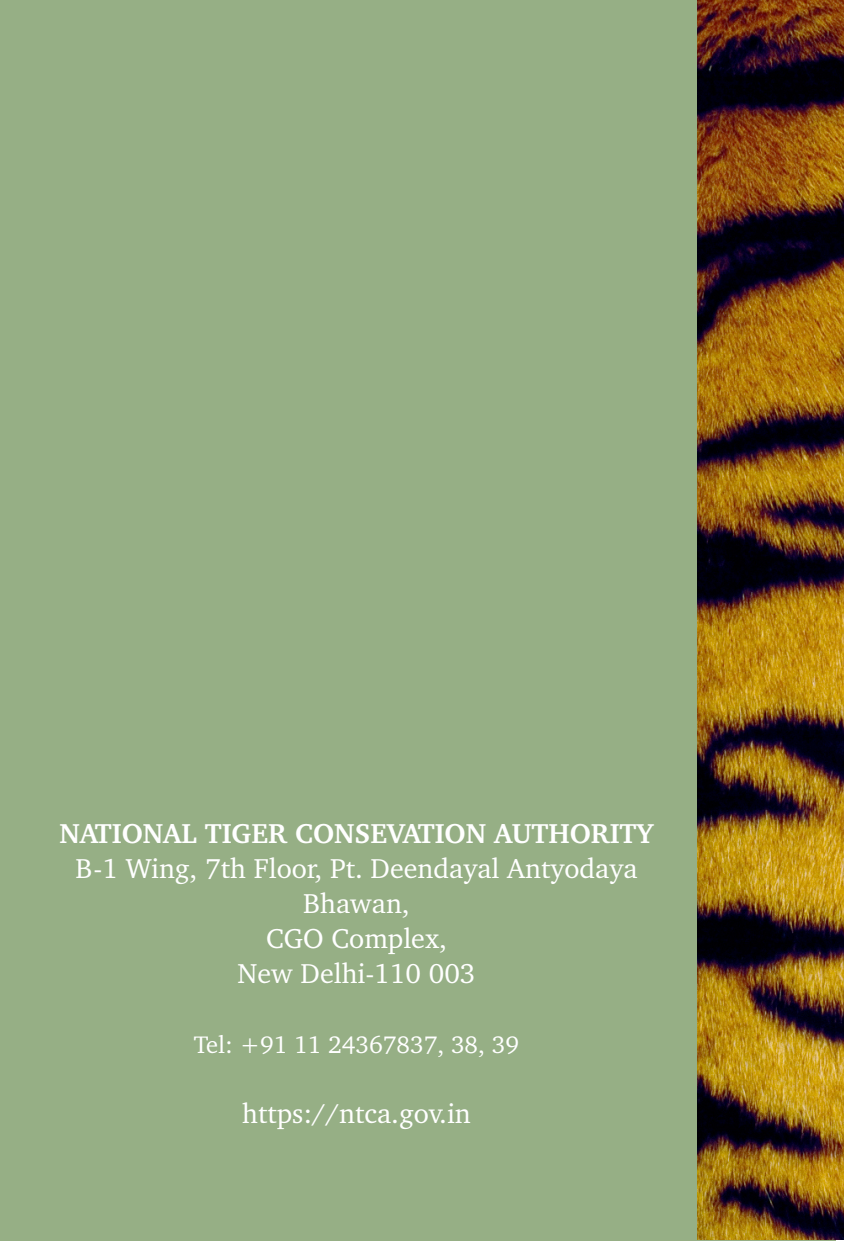
<style>
.page{position:relative;width:844px;height:1241px;background:#fff}
.page>*{position:absolute;margin:0;border:0;box-sizing:border-box;transform-origin:0 0}
.t1{font:28px/35px "Charter BT";color:#fff;text-align:center}
.t2{font:700 28px "Charter BT";color:#fff}
.t3{font:24.5px "Charter BT";color:#fff}
</style>
<div class="page">
<div style="left:0;top:0;width:835px;height:1240px;background:#96af85"></div>
<img style="left:697px;top:0;width:146px;height:1239px">
<p class="t2" style="left:59px;top:822px;width:595px">NATIONAL TIGER CONSEVATION AUTHORITY</p>
<p class="t1" style="left:75px;top:853px;width:563px">B-1 Wing, 7th Floor, Pt. Deendayal Antyodaya<br>Bhawan,<br>CGO Complex,<br>New Delhi-110 003</p>
<p class="t3" style="left:194px;top:1035px;width:327px">Tel: +91 11 24367837, 38, 39</p>
<p class="t1" style="left:242px;top:1098px;width:230px">https://ntca.gov.in</p>
</div>
